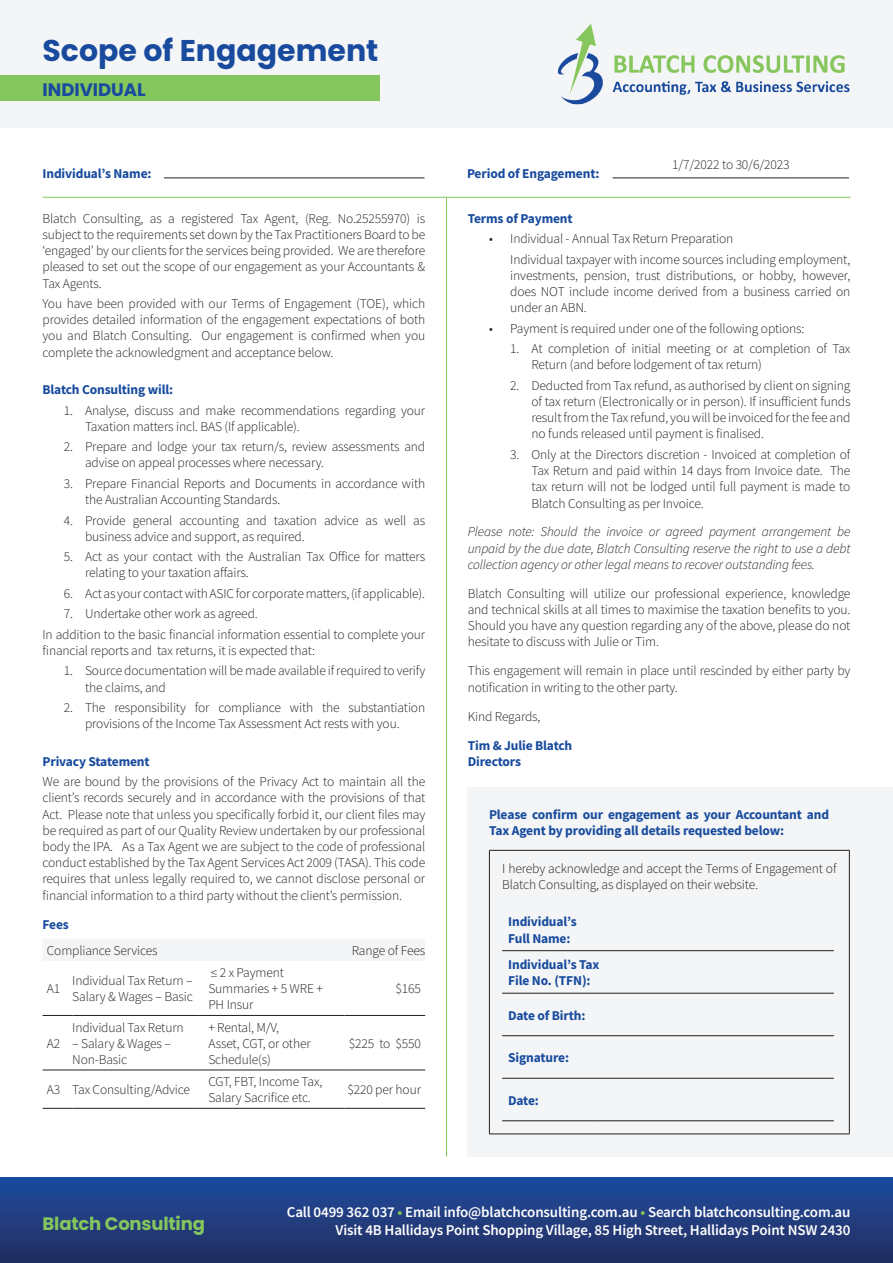
<style>
.page{position:relative;width:893px;height:1263px;background:#fff}
.page>*{position:absolute;margin:0;border:0;box-sizing:border-box;transform-origin:0 0}
.t1{font:700 30px "Poppins";color:#184b9e}
.t2{font:700 18px "Poppins";letter-spacing:-.01em;color:#85c65d}
.t3{font:700 18px "Poppins";color:#184b9e}
.t4{font:600 15px/18px "Source Sans Pro";letter-spacing:-.01em;color:#fff;text-align:right}
.t5{font:300 13.5px/16.2px "Source Sans Pro";letter-spacing:-.01em;color:#231f20}
.t6{font:700 13.5px/16.2px "Source Sans Pro";letter-spacing:-.01em;color:#184b9e}
.t7{font:italic 300 13.5px/16.2px "Source Sans Pro";letter-spacing:-.01em;color:#231f20;text-align:justify}
.s1{color:#85c65d}
</style>
<div class="page">
<div style="left:0;top:0;width:893px;height:128px;background:#f4f5f6"></div>
<img style="left:557px;top:24px;width:293px;height:81px">
<div style="left:0;top:75px;width:380px;height:26px;background:#85c65d"></div>
<div style="left:0;top:1178px;width:893px;height:85px;background:linear-gradient(to bottom,#1c4a9d,#242e60)"></div>
<div style="left:43px;top:939px;width:382px;height:22px;background:#f4f5f6"></div>
<svg style="left:43px;top:1015px;width:29px;height:1px"></svg>
<hr style="left:72px;top:1015px;width:128px;height:1px;background:#231f20">
<hr style="left:200px;top:1015px;width:144px;height:1px;background:#231f20">
<hr style="left:344px;top:1015px;width:81px;height:1px;background:#231f20">
<svg style="left:43px;top:1069px;width:29px;height:1px"></svg>
<hr style="left:72px;top:1069px;width:128px;height:1px;background:#231f20">
<hr style="left:200px;top:1069px;width:144px;height:1px;background:#231f20">
<hr style="left:344px;top:1069px;width:81px;height:1px;background:#231f20">
<svg style="left:43px;top:1108px;width:29px;height:1px"></svg>
<hr style="left:72px;top:1108px;width:128px;height:1px;background:#231f20">
<hr style="left:200px;top:1108px;width:144px;height:1px;background:#231f20">
<hr style="left:344px;top:1108px;width:81px;height:1px;background:#231f20">
<hr style="left:164px;top:177px;width:260px;height:1px;background:#231f20">
<hr style="left:613px;top:177px;width:236px;height:1px;background:#231f20">
<div style="left:468px;top:787px;width:425px;height:370px;background:#f4f5f6"></div>
<hr style="left:489px;top:850px;width:361px;height:1px;background:#231f20">
<hr style="left:489px;top:851px;width:1px;height:282px;background:#231f20">
<hr style="left:849px;top:851px;width:1px;height:282px;background:#231f20">
<hr style="left:489px;top:1133px;width:361px;height:1px;background:#231f20">
<hr style="left:502px;top:950px;width:98px;height:1px;background:#231f20">
<hr style="left:600px;top:950px;width:234px;height:1px;background:#231f20">
<hr style="left:502px;top:993px;width:98px;height:1px;background:#231f20">
<hr style="left:600px;top:993px;width:234px;height:1px;background:#231f20">
<hr style="left:502px;top:1035px;width:98px;height:1px;background:#231f20">
<hr style="left:600px;top:1035px;width:234px;height:1px;background:#231f20">
<hr style="left:502px;top:1078px;width:98px;height:1px;background:#231f20">
<hr style="left:600px;top:1078px;width:234px;height:1px;background:#231f20">
<hr style="left:502px;top:1120px;width:98px;height:1px;background:#231f20">
<hr style="left:600px;top:1120px;width:234px;height:1px;background:#231f20">
<hr style="left:446px;top:197px;width:1px;height:960px;background:#85c65d">
<hr style="left:43px;top:197px;width:807px;height:1px;background:#85c65d">
<h1 class="t1" style="left:43px;top:34px;width:337px">Scope of Engagement</h1>
<h2 class="t3" style="left:43px;top:79px;width:105px">INDIVIDUAL</h2>
<p class="t6" style="left:43px;top:165px;width:111px">Individual’s Name:</p>
<p class="t6" style="left:467px;top:165px;width:134px">Period of Engagement:</p>
<p class="t5" style="left:672px;top:157px;width:119px">1/7/2022 to 30/6/2023</p>
<p class="t5" style="left:43px;top:210px;width:384px;text-align:justify">Blatch Consulting, as a registered Tax Agent, (Reg. No.25255970) is subject to the requirements set down by the Tax Practitioners Board to be ‘engaged’ by our clients for the services being provided. We are therefore pleased to set out the scope of our engagement as your Accountants &amp; Tax Agents.</p>
<p class="t5" style="left:43px;top:295px;width:384px;text-align:justify">You have been provided with our Terms of Engagement (TOE), which provides detailed information of the engagement expectations of both you and Blatch Consulting. Our engagement is confirmed when you complete the acknowledgment and acceptance below.</p>
<p class="t6" style="left:43px;top:381px;width:132px">Blatch Consulting will:</p>
<p class="t5" style="left:85px;top:402px;width:342px;text-indent:-21px">1. Analyse, discuss and make recommendations regarding your<br>Taxation matters incl. BAS (If applicable).</p>
<p class="t5" style="left:85px;top:439px;width:342px;text-indent:-21px">2. Prepare and lodge your tax return/s, review assessments and advise on appeal processes where necessary.</p>
<p class="t5" style="left:85px;top:475px;width:342px;text-indent:-21px">3. Prepare Financial Reports and Documents in accordance with the Australian Accounting Standards.</p>
<p class="t5" style="left:85px;top:512px;width:342px;text-indent:-21px">4. Provide general accounting and taxation advice as well as business advice and support, as required.</p>
<p class="t5" style="left:85px;top:549px;width:342px;text-indent:-21px">5. Act as your contact with the Australian Tax Office for matters relating to your taxation affairs.</p>
<p class="t5" style="left:64px;top:585px;width:363px">6. Act as your contact with ASIC for corporate matters, (if applicable).</p>
<p class="t5" style="left:43px;top:604px;width:384px;line-height:20.4px;text-indent:21px">7. Undertake other work as agreed.<br>In addition to the basic financial information essential to complete your</p>
<p class="t5" style="left:43px;top:642px;width:274px">financial reports and tax returns, it is expected that:</p>
<p class="t5" style="left:85px;top:663px;width:342px;text-indent:-21px">1. Source documentation will be made available if required to verify the claims, and</p>
<p class="t5" style="left:64px;top:699px;width:363px;text-align:center">2. The responsibility for compliance with the substantiation provisions of the Income Tax Assessment Act rests with you.</p>
<p class="t6" style="left:43px;top:753px;width:109px">Privacy Statement</p>
<p class="t5" style="left:43px;top:773px;width:384px;text-align:justify">We are bound by the provisions of the Privacy Act to maintain all the client’s records securely and in accordance with the provisions of that Act. Please note that unless you specifically forbid it, our client files may be required as part of our Quality Review undertaken by our professional body the IPA. As a Tax Agent we are subject to the code of professional conduct established by the Tax Agent Services Act 2009 (TASA). This code requires that unless legally required to, we cannot disclose personal or financial information to a third party without the client’s permission.</p>
<p class="t6" style="left:43px;top:916px;width:28px">Fees</p>
<p class="t5" style="left:47px;top:942px;width:112px">Compliance Services</p>
<p class="t5" style="left:352px;top:942px;width:75px">Range of Fees</p>
<p class="t5" style="left:47px;top:981px;width:15px">A1</p>
<p class="t5" style="left:72px;top:972px;width:122px">Individual Tax Return –<br>Salary &amp; Wages – Basic</p>
<p class="t5" style="left:208px;top:964px;width:116px">≤ 2 x Payment<br>Summaries + 5 WRE +<br>PH Insur</p>
<p class="t5" style="left:395px;top:981px;width:27px">$165</p>
<p class="t5" style="left:47px;top:1035px;width:15px">A2</p>
<p class="t5" style="left:72px;top:1019px;width:113px">Individual Tax Return</p>
<p class="t5" style="left:72px;top:1035px;width:100px">– Salary &amp; Wages –<br>Non-Basic</p>
<p class="t5" style="left:208px;top:1019px;width:104px">+ Rental, M/V,<br>Asset, CGT, or other<br>Schedule(s)</p>
<p class="t5" style="left:349px;top:1035px;width:74px">$225 to $550</p>
<p class="t5" style="left:47px;top:1081px;width:145px">A3 Tax Consulting/Advice</p>
<p class="t5" style="left:208px;top:1073px;width:115px">CGT, FBT, Income Tax,<br>Salary Sacrifice etc.</p>
<p class="t5" style="left:347px;top:1081px;width:75px">$220 per hour</p>
<p class="t6" style="left:468px;top:210px;width:106px">Terms of Payment</p>
<p class="t5" style="left:510px;top:228px;width:342px;line-height:20.4px;text-indent:-21px">• Individual - Annual Tax Return Preparation<br>Individual taxpayer with income sources including employment,</p>
<p class="t5" style="left:510px;top:267px;width:342px;text-align:justify">investments, pension, trust distributions, or hobby, however, does NOT include income derived from a business carried on under an ABN.</p>
<p class="t5" style="left:489px;top:320px;width:317px">• Payment is required under one of the following options:</p>
<p class="t5" style="left:532px;top:341px;width:320px;text-indent:-21px">1. At completion of initial meeting or at completion of Tax<br>Return (and before lodgement of tax return)</p>
<p class="t5" style="left:532px;top:377px;width:320px;text-align:justify;text-indent:-21px">2. Deducted from Tax refund, as authorised by client on signing of tax return (Electronically or in person). If insufficient funds result from the Tax refund, you will be invoiced for the fee and no funds released until payment is finalised.</p>
<p class="t5" style="left:532px;top:446px;width:320px;text-align:justify;text-indent:-21px">3. Only at the Directors discretion - Invoiced at completion of Tax Return and paid within 14 days from Invoice date. The tax return will not be lodged until full payment is made to Blatch Consulting as per Invoice.</p>
<p class="t7" style="left:468px;top:524px;width:384px">Please note: Should the invoice or agreed payment arrangement be unpaid by the due date, Blatch Consulting reserve the right to use a debt collection agency or other legal means to recover outstanding fees.</p>
<p class="t5" style="left:468px;top:585px;width:384px;text-align:justify">Blatch Consulting will utilize our professional experience, knowledge and technical skills at all times to maximise the taxation benefits to you.<br>Should you have any question regarding any of the above, please do not hesitate to discuss with Julie or Tim.</p>
<p class="t5" style="left:468px;top:663px;width:384px">This engagement will remain in place until rescinded by either party by notification in writing to the other party.</p>
<p class="t5" style="left:468px;top:708px;width:74px">Kind Regards,</p>
<p class="t6" style="left:468px;top:737px;width:106px">Tim &amp; Julie Blatch<br>Directors</p>
<p class="t6" style="left:489px;top:806px;width:342px">Please confirm our engagement as your Accountant and<br>Tax Agent by providing all details requested below:</p>
<p class="t5" style="left:502px;top:861px;width:336px">I hereby acknowledge and accept the Terms of Engagement of<br>Blatch Consulting, as displayed on their website.</p>
<p class="t6" style="left:508px;top:913px;width:70px">Individual’s<br>Full Name:</p>
<p class="t6" style="left:508px;top:956px;width:93px">Individual’s Tax<br>File No. (TFN):</p>
<p class="t6" style="left:508px;top:1007px;width:79px">Date of Birth:</p>
<p class="t6" style="left:508px;top:1049px;width:62px">Signature:</p>
<p class="t6" style="left:508px;top:1092px;width:32px">Date:</p>
<h2 class="t2" style="left:43px;top:1213px;width:164px">Blatch Consulting</h2>
<p class="t4" style="left:287px;top:1203px;width:565px">Call 0499 362 037 <span class="s1">•</span> Email info@blatchconsulting.com.au <span class="s1">•</span> Search blatchconsulting.com.au<br>Visit 4B Hallidays Point Shopping Village, 85 High Street, Hallidays Point NSW 2430</p>
</div>
